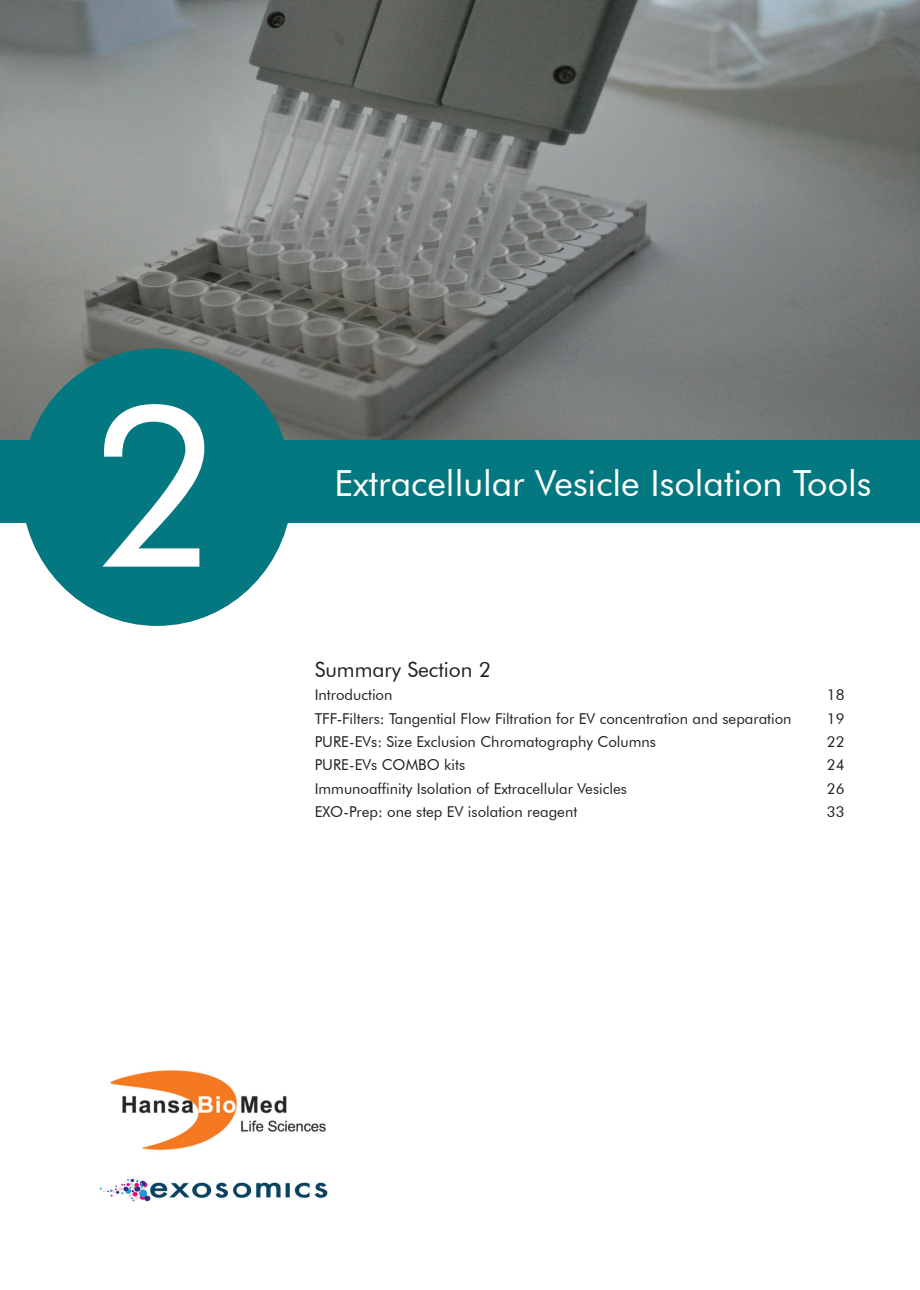
<style>
.page{position:relative;width:920px;height:1290px;background:#fff}
.page>*{position:absolute;margin:0;border:0;box-sizing:border-box;transform-origin:0 0}
.t1{font:225px "Futura BT";color:#fff}
.t2{font:36px "Futura BT";color:#fff}
.t3{font:21px "Futura BT";color:#231f20}
.t4{font:15px "Futura BT";color:#231f20}
</style>
<div class="page">
<img style="left:0;top:0;width:920px;height:440px">
<div style="left:0;top:440px;width:920px;height:83px;background:#047880"></div>
<div style="left:22px;top:348px;width:270px;height:278px;background:#047880;border-radius:50%"></div>
<img style="left:110px;top:1070px;width:216px;height:81px">
<img style="left:99px;top:1178px;width:229px;height:24px">
<h1 class="t1" style="left:90px;top:350px;width:134px">2</h1>
<h2 class="t2" style="left:334px;top:461px;width:539px">Extracellular Vesicle Isolation Tools</h2>
<h3 class="t3" style="left:315px;top:656px;width:178px">Summary Section 2</h3>
<p class="t4" style="left:315px;top:686px;width:79px">Introduction</p>
<p class="t4" style="left:827px;top:686px;width:19px">18</p>
<p class="t4" style="left:315px;top:709px;width:478px">TFF-Filters: Tangential Flow Filtration for EV concentration and separation</p>
<p class="t4" style="left:827px;top:709px;width:19px">19</p>
<p class="t4" style="left:315px;top:732px;width:343px">PURE-EVs: Size Exclusion Chromatography Columns</p>
<p class="t4" style="left:827px;top:732px;width:19px">22</p>
<p class="t4" style="left:315px;top:756px;width:152px">PURE-EVs COMBO kits</p>
<p class="t4" style="left:827px;top:756px;width:19px">24</p>
<p class="t4" style="left:315px;top:779px;width:314px">Immunoaffinity Isolation of Extracellular Vesicles</p>
<p class="t4" style="left:827px;top:779px;width:19px">26</p>
<p class="t4" style="left:315px;top:803px;width:264px">EXO-Prep: one step EV isolation reagent</p>
<p class="t4" style="left:827px;top:803px;width:19px">33</p>
</div>
